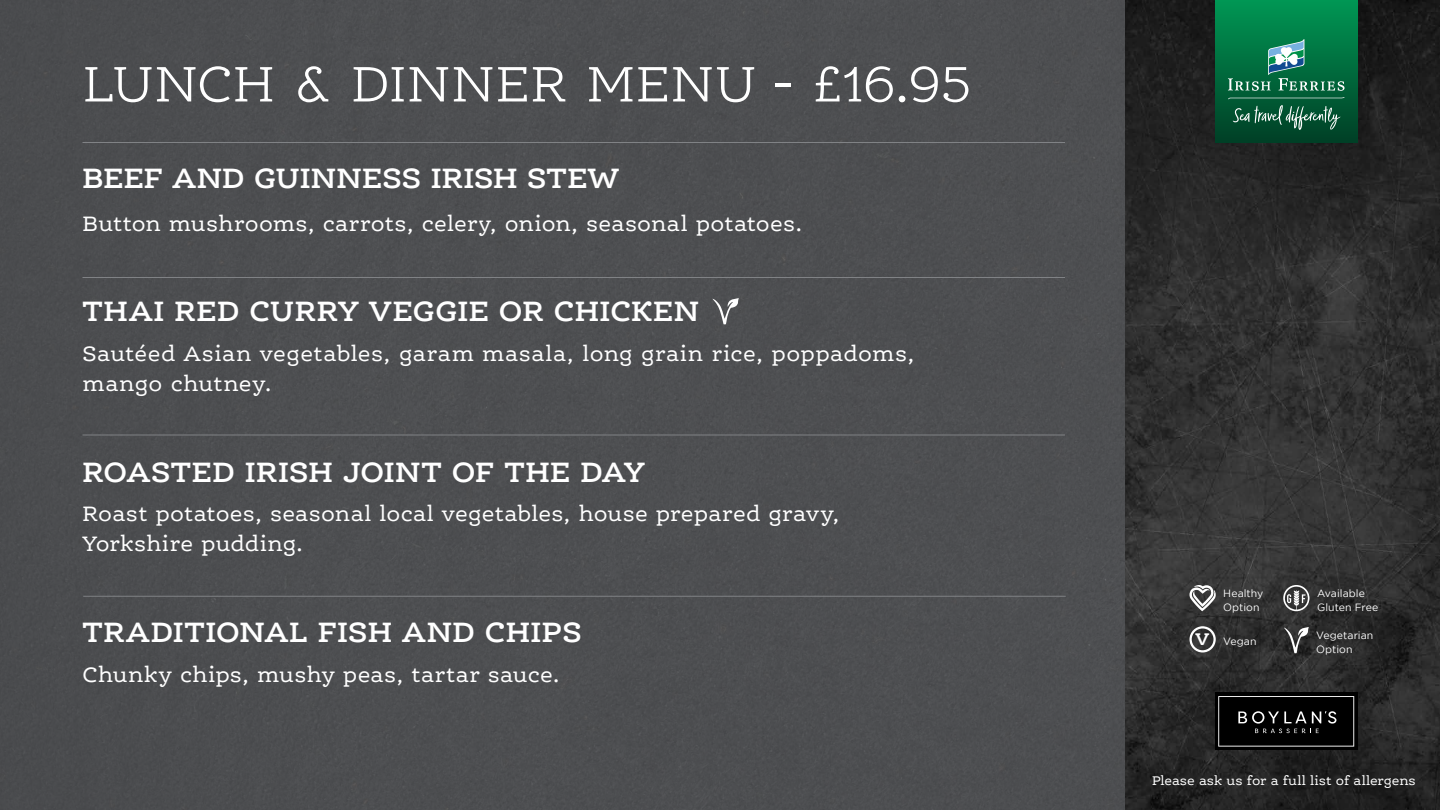
<style>
.page{position:relative;width:1440px;height:810px;background:#515254}
.page>*{position:absolute;margin:0;border:0;box-sizing:border-box;transform-origin:0 0}
.t1{font:300 54px "Ernestine Pro";color:#fff}
.t2{font:600 30px "Ernestine Pro";letter-spacing:.01em;color:#fff}
.t3{font:22.5px/30px "Ernestine Pro";letter-spacing:.01em;color:#fff}
.t4{font:700 18px "Ernestine Pro";color:#fff}
.t5{font:13.5px "Ernestine Pro";letter-spacing:-.005em;color:#fff}
.t6{font:10.5px/13.5px "Gotham";letter-spacing:.005em;color:#fff}
</style>
<div class="page">
<hr style="left:82px;top:142px;width:983px;height:1px;background:#808285">
<img style="left:1125px;top:0;width:315px;height:810px">
<div style="left:1215px;top:693px;width:143px;height:57px;background:#000"></div>
<svg style="left:1218px;top:696px;width:136px;height:51px"></svg>
<div style="left:1215px;top:0;width:143px;height:143px;background:linear-gradient(to bottom,#009754,#003f26)"></div>
<svg style="left:1228px;top:39px;width:117px;height:91px;background:#217655"></svg>
<svg style="left:1283px;top:585px;width:27px;height:26px"></svg>
<svg style="left:1284px;top:627px;width:25px;height:26px"></svg>
<svg style="left:1190px;top:585px;width:26px;height:26px"></svg>
<div style="left:1189px;top:626px;width:27px;height:26px;border:2px solid #fff;border-radius:50%"></div>
<svg style="left:712px;top:298px;width:27px;height:26px"></svg>
<hr style="left:82px;top:277px;width:983px;height:1px;background:#808285">
<hr style="left:82px;top:435px;width:983px;height:1px;background:#808285">
<hr style="left:83px;top:596px;width:983px;height:1px;background:#808285">
<h1 class="t1" style="left:83px;top:51px;width:892px">LUNCH &amp; DINNER MENU - £16.95</h1>
<h2 class="t2" style="left:83px;top:159px;width:538px">BEEF AND GUINNESS IRISH STEW</h2>
<p class="t3" style="left:82px;top:208px;width:722px">Button mushrooms, carrots, celery, onion, seasonal potatoes.</p>
<h2 class="t2" style="left:83px;top:293px;width:618px">THAI RED CURRY VEGGIE OR CHICKEN</h2>
<p class="t3" style="left:82px;top:338px;width:834px">Sautéed Asian vegetables, garam masala, long grain rice, poppadoms, mango chutney.</p>
<h2 class="t2" style="left:83px;top:453px;width:564px">ROASTED IRISH JOINT OF THE DAY</h2>
<p class="t3" style="left:82px;top:498px;width:759px">Roast potatoes, seasonal local vegetables, house prepared gravy,<br>Yorkshire pudding.</p>
<h2 class="t2" style="left:83px;top:613px;width:501px">TRADITIONAL FISH AND CHIPS</h2>
<p class="t3" style="left:82px;top:659px;width:479px">Chunky chips, mushy peas, tartar sauce.</p>
<p class="t4" style="left:1195px;top:628px;width:15px">V</p>
<p class="t6" style="left:1223px;top:586px;width:42px">Healthy<br>Option</p>
<p class="t6" style="left:1223px;top:634px;width:35px">Vegan</p>
<p class="t6" style="left:1317px;top:586px;width:63px">Available<br>Gluten Free</p>
<p class="t6" style="left:1316px;top:628px;width:59px">Vegetarian<br>Option</p>
<p class="t5" style="left:1152px;top:773px;width:265px">Please ask us for a full list of allergens</p>
</div>
